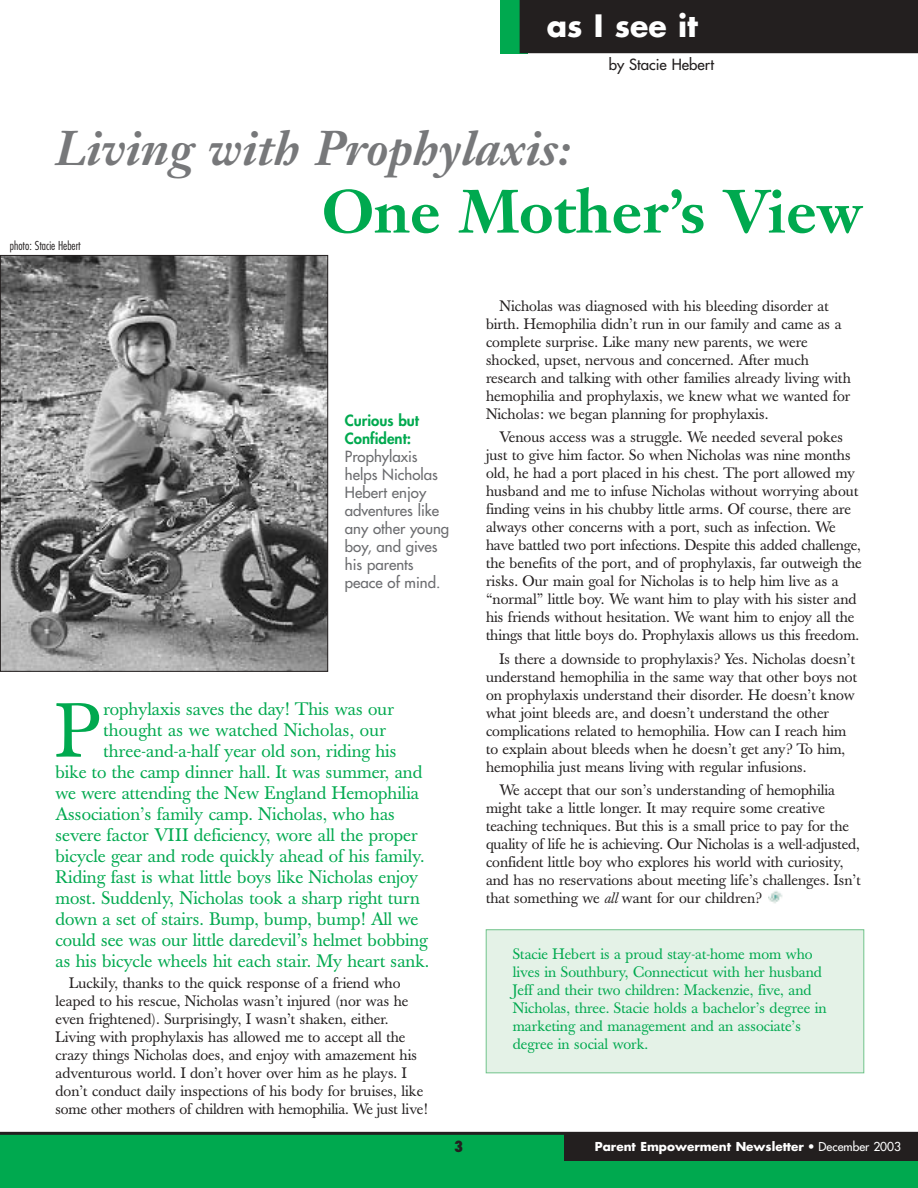
<style>
.page{position:relative;width:918px;height:1188px;background:#fff}
.page>*{position:absolute;margin:0;border:0;box-sizing:border-box;transform-origin:0 0}
.t1{font:75.9px "Baskerville";color:#00a94f}
.t2{font:700 60px "Janson Text";color:#00a94f}
.t3{font:italic 700 48px "Janson Text";color:#77787a}
.t4{font:700 30px "Futura";color:#fff}
.t5{font:18px "Baskerville";color:#00a94f}
.t6{font:15px/18px "Baskerville";color:#231f1f}
.t7{font:15px/18px "Baskerville";color:#00a94f}
.t8{font:15px/18px "Futura";color:#6c6d70}
.t9{font:800 15px/18px "Futura";color:#00a94f}
.t10{font:15px "Futura";color:#231f1f}
.t11{font:800 condensed 15px "Futura";color:#231f1f}
.t12{font:700 12px "Futura";color:#fff}
.t13{font:300 condensed 12px "Futura";color:#231f1f}
.t14{font:12px "Futura";color:#fff}
.s1{font-style:italic}
.s2{font-weight:400}
</style>
<div class="page">
<div style="left:486px;top:930px;width:378px;height:143px;background:#e4f2e7"></div>
<div style="left:486px;top:930px;width:378px;height:143px;border:1px solid #72c48c"></div>
<div style="left:501px;top:0;width:27px;height:53px;background:#00a94f"></div>
<div style="left:0;top:1134px;width:918px;height:54px;background:#00a94f"></div>
<div style="left:564px;top:1135px;width:354px;height:26px;background:#231f1f"></div>
<div style="left:520px;top:0;width:398px;height:53px;background:#231f1f"></div>
<div style="left:533px;top:4px;width:385px;height:49px;background:#231f1f"></div>
<hr style="left:0;top:1132px;width:918px;height:3px;background:#231f1f">
<img style="left:768px;top:891px;width:15px;height:13px">
<img style="left:2px;top:257px;width:324px;height:413px">
<div style="left:0;top:255px;width:328px;height:417px;border:1px solid #231f1f"></div>
<h3 class="t4" style="left:547px;top:13px;width:153px">as I see it</h3>
<p class="t10" style="left:609px;top:57px;width:107px">by Stacie Hebert</p>
<h3 class="t3" style="left:56px;top:130px;width:517px">Living with Prophylaxis:</h3>
<h2 class="t2" style="left:322px;top:187px;width:542px">One Mother’s View</h2>
<p class="t13" style="left:10px;top:240px;width:72px">photo: Stacie Hebert</p>
<p class="t9" style="left:345px;top:413px;width:76px">Curious but<br>Confident:</p>
<p class="t8" style="left:345px;top:449px;width:106px">Prophylaxis helps Nicholas<br>Hebert enjoy adventures like any other young boy, and gives his parents peace of mind.</p>
<h1 class="t1" style="left:56px;top:702px;width:46px">P</h1>
<p class="t5" style="left:104px;top:702px;width:292px">rophylaxis saves the day! This was our</p>
<p class="t5" style="left:104px;top:723px;width:284px">thought as we watched Nicholas, our</p>
<p class="t5" style="left:104px;top:744px;width:295px">three-and-a-half year old son, riding his</p>
<p class="t5" style="left:55px;top:765px;width:368px">bike to the camp dinner hall. It was summer, and</p>
<p class="t5" style="left:55px;top:786px;width:365px">we were attending the New England Hemophilia</p>
<p class="t5" style="left:55px;top:807px;width:341px">Association’s family camp. Nicholas, who has</p>
<p class="t5" style="left:55px;top:828px;width:364px">severe factor VIII deficiency, wore all the proper</p>
<p class="t5" style="left:55px;top:849px;width:371px">bicycle gear and rode quickly ahead of his family.</p>
<p class="t5" style="left:55px;top:870px;width:364px">Riding fast is what little boys like Nicholas enjoy</p>
<p class="t5" style="left:55px;top:891px;width:366px">most. Suddenly, Nicholas took a sharp right turn</p>
<p class="t5" style="left:55px;top:912px;width:364px">down a set of stairs. Bump, bump, bump! All we</p>
<p class="t5" style="left:55px;top:933px;width:374px">could see was our little daredevil’s helmet bobbing</p>
<p class="t5" style="left:55px;top:954px;width:375px">as his bicycle wheels hit each stair. My heart sank.</p>
<p class="t6" style="left:56px;top:975px;width:374px;text-indent:14px">Luckily, thanks to the quick response of a friend who leaped to his rescue, Nicholas wasn’t injured (nor was he even frightened). Surprisingly, I wasn’t shaken, either.<br>Living with prophylaxis has allowed me to accept all the crazy things Nicholas does, and enjoy with amazement his adventurous world. I don’t hover over him as he plays. I don’t conduct daily inspections of his body for bruises, like some other mothers of children with hemophilia. We just live!</p>
<p class="t6" style="left:486px;top:299px;width:366px;text-indent:14px">Nicholas was diagnosed with his bleeding disorder at birth. Hemophilia didn’t run in our family and came as a complete surprise. Like many new parents, we were shocked, upset, nervous and concerned. After much research and talking with other families already living with hemophilia and prophylaxis, we knew what we wanted for Nicholas: we began planning for prophylaxis.</p>
<p class="t6" style="left:486px;top:430px;width:377px;text-indent:14px">Venous access was a struggle. We needed several pokes just to give him factor. So when Nicholas was nine months old, he had a port placed in his chest. The port allowed my husband and me to infuse Nicholas without worrying about finding veins in his chubby little arms. Of course, there are always other concerns with a port, such as infection. We have battled two port infections. Despite this added challenge, the benefits of the port, and of prophylaxis, far outweigh the risks. Our main goal for Nicholas is to help him live as a “normal” little boy. We want him to play with his sister and his friends without hesitation. We want him to enjoy all the things that little boys do. Prophylaxis allows us this freedom.</p>
<p class="t6" style="left:486px;top:651px;width:373px;text-indent:14px">Is there a downside to prophylaxis? Yes. Nicholas doesn’t understand hemophilia in the same way that other boys not on prophylaxis understand their disorder. He doesn’t know what joint bleeds are, and doesn’t understand the other complications related to hemophilia. How can I reach him to explain about bleeds when he doesn’t get any? To him, hemophilia just means living with regular infusions.</p>
<p class="t6" style="left:486px;top:783px;width:376px;text-indent:14px">We accept that our son’s understanding of hemophilia might take a little longer. It may require some creative teaching techniques. But this is a small price to pay for the quality of life he is achieving. Our Nicholas is a well-adjusted, confident little boy who explores his world with curiosity, and has no reservations about meeting life’s challenges. Isn’t that something we <span class="s1">all</span> want for our children?</p>
<p class="t7" style="left:513px;top:947px;width:315px">Stacie Hebert is a proud stay-at-home mom who lives in Southbury, Connecticut with her husband Jeff and their two children: Mackenzie, five, and Nicholas, three. Stacie holds a bachelor’s degree in marketing and management and an associate’s degree in social work.</p>
<p class="t11" style="left:454px;top:1140px;width:11px">3</p>
<p class="t12" style="left:595px;top:1141px;width:211px">Parent Empowerment Newsletter</p>
<p class="t12" style="left:603px;top:1141px;width:300px">Parent Empowerment Newsletter<span class="s2">• December 2 03</span></p>
<p class="t14" style="left:816px;top:1140px;width:79px">• August 2002</p>
</div>
